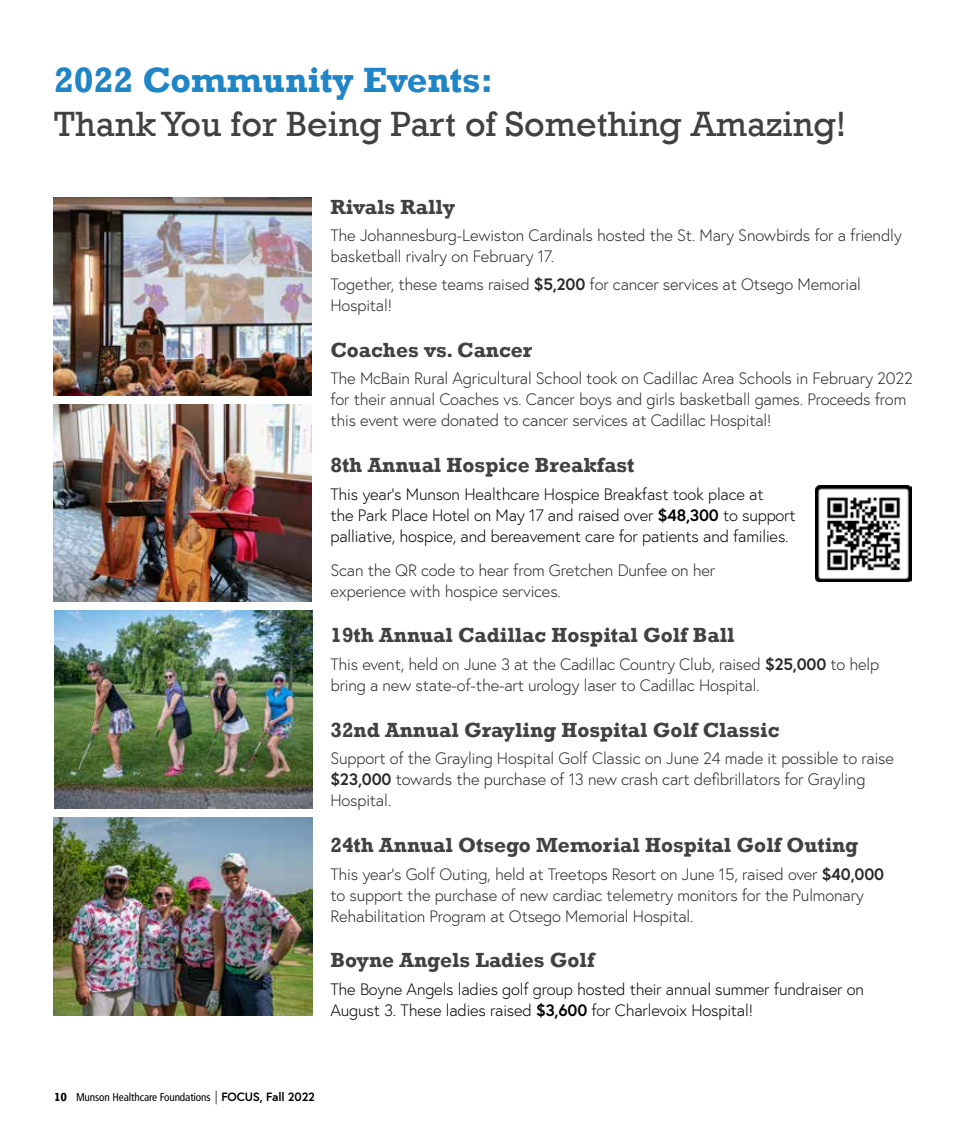
<style>
.page{position:relative;width:972px;height:1134px;background:#fff}
.page>*{position:absolute;margin:0;border:0;box-sizing:border-box;transform-origin:0 0}
.t1{font:36px "Rockwell";color:#414042}
.t2{font:700 36px "Rockwell";color:#1f85c7}
.t3{font:700 21px "Rockwell";color:#414042}
.t4{font:300 16.5px/21px "Europa";letter-spacing:-.01em;color:#292829}
.t5{font:300 16.5px/21px "Europa";letter-spacing:-.01em;color:#000}
.t6{font:condensed 11.25px "Frutiger";letter-spacing:-.01em;color:#000}
.s1{font-weight:700}
.s2{font-family:"Rockwell";font-weight:700;font-stretch:normal;font-size:12px}
.s3{font-weight:300;font-size:13.5px}
.s4{font-family:"Europa";font-weight:700;font-stretch:normal;font-size:12px}
</style>
<div class="page">
<img style="left:816px;top:485px;width:96px;height:96px">
<img style="left:53px;top:198px;width:259px;height:197px">
<img style="left:53px;top:818px;width:260px;height:197px">
<img style="left:54px;top:611px;width:258px;height:197px">
<img style="left:53px;top:404px;width:258px;height:198px">
<h1 class="t2" style="left:54px;top:58px;width:441px">2022 Community Events:</h1>
<h1 class="t1" style="left:54px;top:103px;width:794px">Thank You for Being Part of Something Amazing!</h1>
<p class="t3" style="left:330px;top:194px;width:126px">Rivals Rally</p>
<p class="t4" style="left:330px;top:225px;width:573px">The Johannesburg-Lewiston Cardinals hosted the St. Mary Snowbirds for a friendly basketball rivalry on February 17.</p>
<p class="t4" style="left:330px;top:274px;width:532px">Together, these teams raised <span class="s1">$5,200</span> for cancer services at Otsego Memorial<br>Hospital!</p>
<p class="t3" style="left:330px;top:337px;width:203px">Coaches vs. Cancer</p>
<p class="t4" style="left:330px;top:368px;width:584px">The McBain Rural Agricultural School took on Cadillac Area Schools in February 2022 for their annual Coaches vs. Cancer boys and girls basketball games. Proceeds from this event were donated to cancer services at Cadillac Hospital!</p>
<p class="t3" style="left:330px;top:452px;width:306px">8th Annual Hospice Breakfast</p>
<p class="t5" style="left:330px;top:483px;width:467px">This year’s Munson Healthcare Hospice Breakfast took place at<br>the Park Place Hotel on May 17 and raised over <span class="s1">$48,300</span> to support palliative, hospice, and bereavement care for patients and families.</p>
<p class="t4" style="left:330px;top:560px;width:386px">Scan the QR code to hear from Gretchen Dunfee on her experience with hospice services.</p>
<p class="t3" style="left:330px;top:623px;width:406px">19th Annual Cadillac Hospital Golf Ball</p>
<p class="t4" style="left:330px;top:654px;width:550px">This event, held on June 3 at the Cadillac Country Club, raised <span class="s1">$25,000</span> to help bring a new state-of-the-art urology laser to Cadillac Hospital.</p>
<p class="t3" style="left:330px;top:717px;width:451px">32nd Annual Grayling Hospital Golf Classic</p>
<p class="t4" style="left:330px;top:748px;width:565px">Support of the Grayling Hospital Golf Classic on June 24 made it possible to raise <span class="s1">$23,000</span> towards the purchase of 13 new crash cart defibrillators for Grayling<br>Hospital.</p>
<p class="t3" style="left:330px;top:832px;width:529px">24th Annual Otsego Memorial Hospital Golf Outing</p>
<p class="t4" style="left:330px;top:863px;width:555px">This year’s Golf Outing, held at Treetops Resort on June 15, raised over <span class="s1">$40,000 </span>to support the purchase of new cardiac telemetry monitors for the Pulmonary<br>Rehabilitation Program at Otsego Memorial Hospital.</p>
<p class="t3" style="left:330px;top:947px;width:265px">Boyne Angels Ladies Golf</p>
<p class="t5" style="left:330px;top:978px;width:535px">The Boyne Angels ladies golf group hosted their annual summer fundraiser on<br>August 3. These ladies raised <span class="s1">$3,600</span> for Charlevoix Hospital!</p>
<p class="t6" style="left:54px;top:1091px;width:262px"><span class="s2">10</span> Munson Healthcare Foundations <span class="s3">|</span> <span class="s4">FOCUS, Fall 2022</span></p>
</div>
